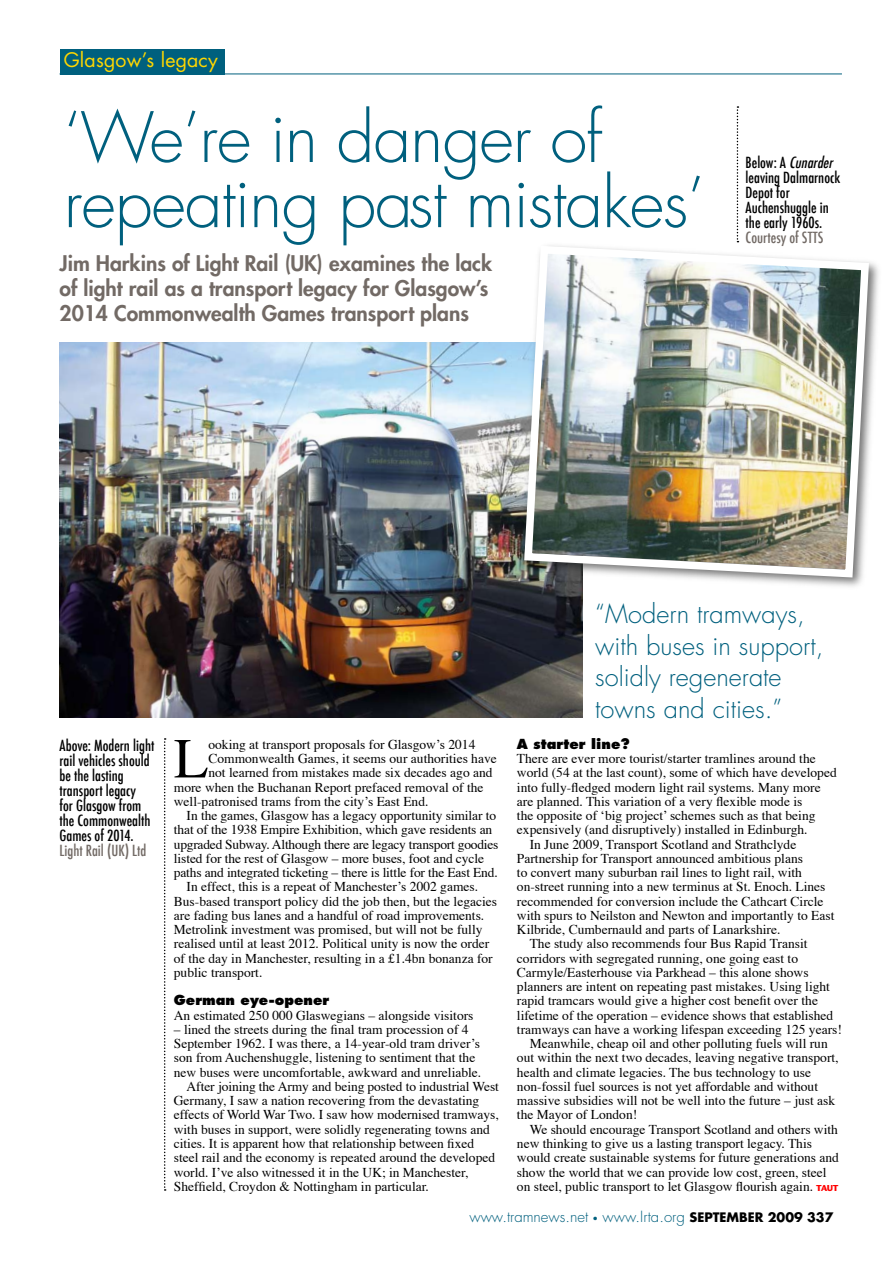
<style>
.page{position:relative;width:893px;height:1263px;background:#fff}
.page>*{position:absolute;margin:0;border:0;box-sizing:border-box;transform-origin:0 0}
.t1{font:300 67.5px/65.1px "Futura Std";letter-spacing:-.015em;color:#00607e}
.t2{font:56.55px "Times";color:#000}
.t3{font:300 25.5px/31.5px "Futura Std";color:#00607e}
.t4{font:800 21px/25.2px "Futura Std";color:#726a65}
.t5{font:19.5px "Futura Std";letter-spacing:.01em;color:#ffd700}
.t6{font:500 condensed 15px/15px "Futura";color:#000}
.t7{font:300 15px "Futura Std";color:#00607e}
.t8{font:500 condensed 15px "Futura";color:#726a65}
.t9{font:13.5px "Times";color:#000}
.t10{font:13.5px "Times";letter-spacing:-.02em;color:#000}
.t11{font:800 13.5px "Futura Std";color:#000}
.s1{font-style:italic}
.s2{font-family:"Stone Sans EF";font-weight:700;font-size:9px;color:#f00}
.s3{font-weight:800;font-size:13.8px}
.s4{font-weight:700;font-size:12.75px;color:#000}
</style>
<div class="page">
<svg style="left:164px;top:738px;width:2px;height:453px"></svg>
<svg style="left:737px;top:106px;width:1px;height:135px"></svg>
<div style="left:60px;top:49px;width:165px;height:25px;background:#00607e"></div>
<hr style="left:60px;top:74px;width:782px;height:1px;background:#00607e">
<img style="left:60px;top:342px;width:522px;height:376px">
<div style="left:519px;top:241px;width:363px;height:350px;background:#000;opacity:.55"></div>
<img style="left:520px;top:242px;width:353px;height:339px">
<h3 class="t5" style="left:64px;top:48px;width:156px">Glasgow’s legacy</h3>
<h1 class="t1" style="left:64px;top:107px;width:643px">‘We’re in danger of repeating past mistakes’</h1>
<h3 class="t4" style="left:60px;top:251px;width:434px">Jim Harkins of Light Rail (UK) examines the lack of light rail as a transport legacy for Glasgow’s<br>2014 Commonwealth Games transport plans</h3>
<p class="t6" style="left:746px;top:155px;width:96px">B e l ow : A <span class="s1">Cunarder </span>leaving Dalmarnock<br>Depot for<br>Auchenshuggle in the early 1960s.</p>
<p class="t8" style="left:746px;top:227px;width:79px">Courtesy of STTS</p>
<p class="t6" style="left:60px;top:738px;width:96px">Above: Modern light rail vehicles should be the lasting transport legacy<br>for Glasgow from the Commonwealth<br>Games of 2014.</p>
<p class="t8" style="left:60px;top:840px;width:88px">Light Rail (UK) Ltd</p>
<h2 class="t2" style="left:174px;top:705px;width:36px">L</h2>
<p class="t9" style="left:208px;top:732px;width:268px">ooking at transport proposals for Glasgow’s 2014</p>
<p class="t9" style="left:208px;top:746px;width:290px">Commonwealth Games, it seems our authorities have</p>
<p class="t9" style="left:208px;top:760px;width:286px">not learned from mistakes made six decades ago and</p>
<p class="t9" style="left:174px;top:774px;width:311px">more when the Buchanan Report prefaced removal of the</p>
<p class="t9" style="left:174px;top:789px;width:256px">well-patronised trams from the city’s East End.</p>
<p class="t9" style="left:187px;top:803px;width:311px">In the games, Glasgow has a legacy opportunity similar to</p>
<p class="t9" style="left:174px;top:817px;width:320px">that of the 1938 Empire Exhibition, which gave residents an</p>
<p class="t10" style="left:174px;top:831px;width:326px">upgraded Subway. Although there are legacy transport goodies</p>
<p class="t9" style="left:174px;top:846px;width:312px">listed for the rest of Glasgow – more buses, foot and cycle</p>
<p class="t9" style="left:174px;top:860px;width:325px">paths and integrated ticketing – there is little for the East End.</p>
<p class="t9" style="left:187px;top:874px;width:293px">In effect, this is a repeat of Manchester’s 2002 games.</p>
<p class="t9" style="left:174px;top:888px;width:325px">Bus-based transport policy did the job then, but the legacies</p>
<p class="t9" style="left:174px;top:903px;width:312px">are fading bus lanes and a handful of road improvements.</p>
<p class="t9" style="left:174px;top:917px;width:310px">Metrolink investment was promised, but will not be fully</p>
<p class="t9" style="left:174px;top:931px;width:317px">realised until at least 2012. Political unity is now the order</p>
<p class="t9" style="left:174px;top:945px;width:320px">of the day in Manchester, resulting in a £1.4bn bonanza for</p>
<p class="t9" style="left:174px;top:960px;width:90px">public transport.</p>
<p class="t11" style="left:174px;top:992px;width:157px">German eye-opener</p>
<p class="t9" style="left:174px;top:1002px;width:301px">An estimated 250 000 Glaswegians – alongside visitors</p>
<p class="t9" style="left:174px;top:1017px;width:296px">– lined the streets during the final tram procession of 4</p>
<p class="t9" style="left:174px;top:1031px;width:308px">September 1962. I was there, a 14-year-old tram driver’s</p>
<p class="t9" style="left:174px;top:1045px;width:303px">son from Auchenshuggle, listening to sentiment that the</p>
<p class="t9" style="left:174px;top:1059px;width:309px">new buses were uncomfortable, awkward and unreliable.</p>
<p class="t9" style="left:187px;top:1074px;width:314px">After joining the Army and being posted to industrial West</p>
<p class="t9" style="left:174px;top:1088px;width:307px">Germany, I saw a nation recovering from the devastating</p>
<p class="t9" style="left:174px;top:1102px;width:326px">effects of World War Two. I saw how modernised tramways,</p>
<p class="t9" style="left:174px;top:1116px;width:318px">with buses in support, were solidly regenerating towns and</p>
<p class="t9" style="left:174px;top:1131px;width:302px">cities. It is apparent how that relationship between fixed</p>
<p class="t9" style="left:174px;top:1145px;width:323px">steel rail and the economy is repeated around the developed</p>
<p class="t9" style="left:174px;top:1159px;width:296px">world. I’ve also witnessed it in the UK; in Manchester,</p>
<p class="t9" style="left:174px;top:1173px;width:256px">Sheffield, Croydon &amp; Nottingham in particular.</p>
<h3 class="t3" style="left:595px;top:599px;width:230px">“Modern tramways, with buses in support, solidly regenerate towns and cities.”</h3>
<p class="t11" style="left:517px;top:735px;width:114px">A starter line?</p>
<p class="t9" style="left:517px;top:746px;width:300px">There are ever more tourist/starter tramlines around the</p>
<p class="t9" style="left:517px;top:760px;width:321px">world (54 at the last count), some of which have developed</p>
<p class="t9" style="left:517px;top:774px;width:305px">into fully-fledged modern light rail systems. Many more</p>
<p class="t9" style="left:517px;top:789px;width:287px">are planned. This variation of a very flexible mode is</p>
<p class="t9" style="left:517px;top:803px;width:300px">the opposite of ‘big project’ schemes such as that being</p>
<p class="t9" style="left:517px;top:817px;width:292px">expensively (and disruptively) installed in Edinburgh.</p>
<p class="t9" style="left:530px;top:831px;width:268px">In June 2009, Transport Scotland and Strathclyde</p>
<p class="t9" style="left:517px;top:846px;width:288px">Partnership for Transport announced ambitious plans</p>
<p class="t9" style="left:517px;top:860px;width:286px">to convert many suburban rail lines to light rail, with</p>
<p class="t9" style="left:517px;top:874px;width:310px">on-street running into a new terminus at St. Enoch. Lines</p>
<p class="t9" style="left:517px;top:888px;width:308px">recommended for conversion include the Cathcart Circle</p>
<p class="t9" style="left:517px;top:903px;width:319px">with spurs to Neilston and Newton and importantly to East</p>
<p class="t9" style="left:517px;top:917px;width:265px">Kilbride, Cumbernauld and parts of Lanarkshire.</p>
<p class="t9" style="left:530px;top:931px;width:279px">The study also recommends four Bus Rapid Transit</p>
<p class="t9" style="left:517px;top:945px;width:283px">corridors with segregated running, one going east to</p>
<p class="t9" style="left:517px;top:960px;width:293px">Carmyle/Easterhouse via Parkhead – this alone shows</p>
<p class="t9" style="left:517px;top:974px;width:315px">planners are intent on repeating past mistakes. Using light</p>
<p class="t9" style="left:517px;top:988px;width:303px">rapid tramcars would give a higher cost benefit over the</p>
<p class="t9" style="left:517px;top:1002px;width:318px">lifetime of the operation – evidence shows that established</p>
<p class="t9" style="left:517px;top:1017px;width:327px">tramways can have a working lifespan exceeding 125 years!</p>
<p class="t9" style="left:530px;top:1031px;width:300px">Meanwhile, cheap oil and other polluting fuels will run</p>
<p class="t9" style="left:517px;top:1045px;width:323px">out within the next two decades, leaving negative transport,</p>
<p class="t9" style="left:517px;top:1059px;width:296px">health and climate legacies. The bus technology to use</p>
<p class="t9" style="left:517px;top:1074px;width:303px">non-fossil fuel sources is not yet affordable and without</p>
<p class="t9" style="left:517px;top:1088px;width:320px">massive subsidies will not be well into the future – just ask</p>
<p class="t9" style="left:517px;top:1102px;width:122px">the Mayor of London!</p>
<p class="t9" style="left:530px;top:1116px;width:310px">We should encourage Transport Scotland and others with</p>
<p class="t9" style="left:517px;top:1131px;width:297px">new thinking to give us a lasting transport legacy. This</p>
<p class="t9" style="left:517px;top:1145px;width:324px">would create sustainable systems for future generations and</p>
<p class="t9" style="left:517px;top:1159px;width:311px">show the world that we can provide low cost, green, steel</p>
<p class="t9" style="left:517px;top:1173px;width:323px">on steel, public transport to let Glasgow flourish again. <span class="s2">TAUT</span></p>
<p class="t7" style="left:469px;top:1208px;width:365px">www.tramnews.net <span class="s3">.</span> www.Irta.org <span class="s4">SEPTEMBER 2009 337</span></p>
</div>
